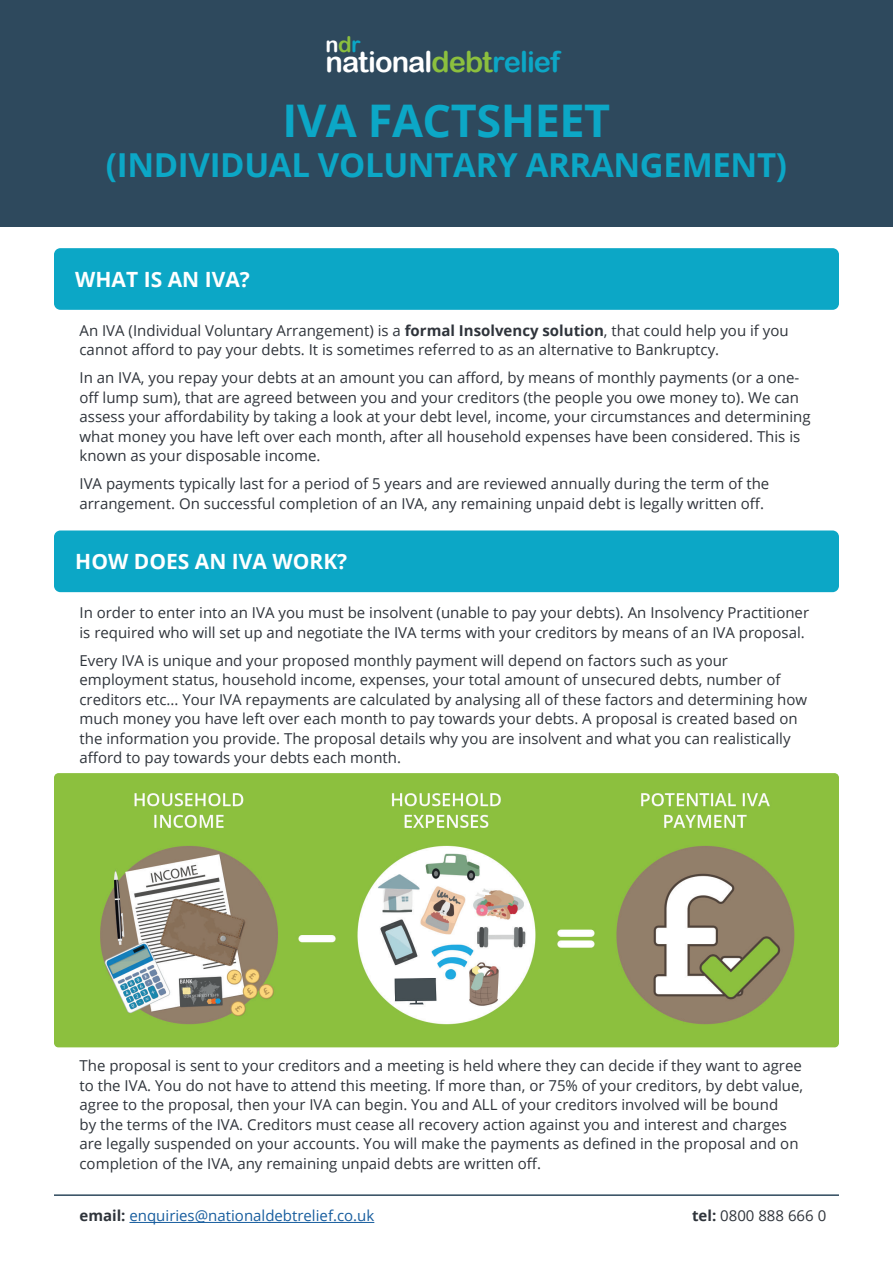
<style>
.page{position:relative;width:893px;height:1263px;background:#fff}
.page>*{position:absolute;margin:0;border:0;box-sizing:border-box;transform-origin:0 0}
.t1{font:700 45px "Open Sans";letter-spacing:-.01em;color:#0ca7c6}
.t2{font:700 33px "Open Sans";letter-spacing:-.01em;color:#0ca7c6}
.t3{font:29.1px "Arial Rounded MT Bold";letter-spacing:-.03em;color:#fff}
.t4{font:21.75px "Arial Rounded MT Bold";color:#fff}
.Text_Headings{font:700 21px "Open Sans";color:#fff}
.Text_Headings-2{font:15px/19.5px "Open Sans";color:#2f343b}
.Main_Text{font:15px/19.5px "Open Sans";color:#2f343b}
.Main_Text-2{font:15px "Open Sans";color:#175d9e}
.s1{color:#8cc03e}
.s2{color:#0ca7c6}
.s3{font-weight:700}
.s4{font-weight:700;color:#2f343b}
</style>
<div class="page">
<div style="left:0;top:0;width:893px;height:226px;background:#2e495d"></div>
<div style="left:54px;top:248px;width:785px;height:62px;background:#0ca7c6;border-radius:6px"></div>
<div style="left:54px;top:530px;width:785px;height:62px;background:#0ca7c6;border-radius:6px"></div>
<img style="left:54px;top:773px;width:785px;height:274px">
<hr style="left:129px;top:1222px;width:245px;height:1px;background:#175d9e">
<hr style="left:54px;top:1194px;width:785px;height:2px;background:#2e495d">
<p class="t4" style="left:325px;top:31px;width:37px">n<span class="s1">d</span><span class="s2">r</span></p>
<p class="t3" style="left:325px;top:44px;width:236px">national<span class="s1">debt</span><span class="s2">relief</span></p>
<p class="t1" style="left:283px;top:89px;width:329px">IVA FACTSHEET</p>
<p class="t2" style="left:106px;top:142px;width:683px">(INDIVIDUAL VOLUNTARY ARRANGEMENT)</p>
<p class="Text_Headings" style="left:75px;top:264px;width:176px">WHAT IS AN IVA?</p>
<p class="Main_Text" style="left:80px;top:320px;width:711px">An IVA (Individual Voluntary Arrangement) is a <span class="s3">formal Insolvency solution</span>, that could help you if you cannot afford to pay your debts. It is sometimes referred to as an alternative to Bankruptcy.</p>
<p class="Main_Text" style="left:80px;top:368px;width:733px">In an IVA, you repay your debts at an amount you can afford, by means of monthly payments (or a one&shy;off lump sum), that are agreed between you and your creditors (the people you owe money to). We can assess your affordability by taking a look at your debt level, income, your circumstances and determining what money you have left over each month, after all household expenses have been considered. This is known as your disposable income.</p>
<p class="Main_Text" style="left:80px;top:474px;width:691px">IVA payments typically last for a period of 5 years and are reviewed annually during the term of the arrangement. On successful completion of an IVA, any remaining unpaid debt is legally written off.</p>
<p class="Text_Headings" style="left:75px;top:547px;width:274px">HOW DOES AN IVA WORK?</p>
<p class="Text_Headings-2" style="left:80px;top:602px;width:731px">In order to enter into an IVA you must be insolvent (unable to pay your debts). An Insolvency Practitioner is required who will set up and negotiate the IVA terms with your creditors by means of an IVA proposal.</p>
<p class="Text_Headings-2" style="left:80px;top:650px;width:729px">Every IVA is unique and your proposed monthly payment will depend on factors such as your employment status, household income, expenses, your total amount of unsecured debts, number of creditors etc... Your IVA repayments are calculated by analysing all of these factors and determining how much money you have left over each month to pay towards your debts. A proposal is created based on the information you provide. The proposal details why you are insolvent and what you can realistically afford to pay towards your debts each month.</p>
<p class="Text_Headings-2" style="left:80px;top:1055px;width:725px">The proposal is sent to your creditors and a meeting is held where they can decide if they want to agree to the IVA. You do not have to attend this meeting. If more than, or 75% of your creditors, by debt value, agree to the proposal, then your IVA can begin. You and ALL of your creditors involved will be bound<br>by the terms of the IVA. Creditors must cease all recovery action against you and interest and charges are legally suspended on your accounts. You will make the payments as defined in the proposal and on completion of the IVA, any remaining unpaid debts are written off.</p>
<p class="Main_Text-2" style="left:80px;top:1205px;width:296px"><span class="s4">email:</span> enquiries@nationaldebtrelief.co.uk</p>
<p class="Main_Text" style="left:692px;top:1206px;width:136px"><span class="s3">tel:</span> 0800 888 666 0</p>
</div>
